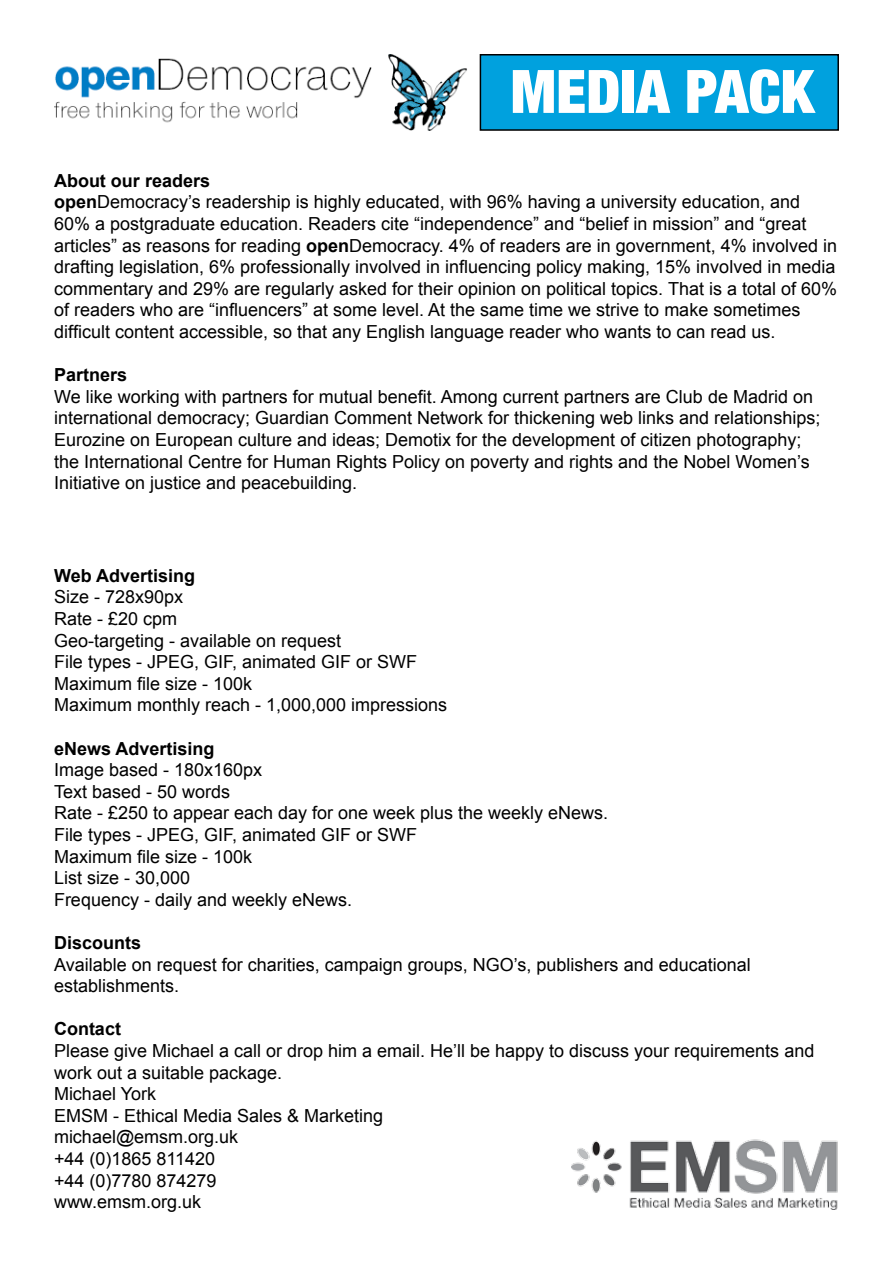
<style>
.page{position:relative;width:893px;height:1263px;background:#fff}
.page>*{position:absolute;margin:0;border:0;box-sizing:border-box;transform-origin:0 0}
.t1{font:900 condensed 60px "Helvetica Neue";color:#fff}
.t2{font:18px/21.6px "Arial";color:#000}
.t3{font:700 18px "Arial";color:#000}
.s1{font-weight:700}
</style>
<div class="page">
<img style="left:54px;top:54px;width:413px;height:77px">
<div style="left:480px;top:55px;width:358px;height:75px;background:#00a1de"></div>
<div style="left:480px;top:54px;width:359px;height:77px;border:2px solid #000"></div>
<img style="left:571px;top:1139px;width:267px;height:70px">
<h1 class="t1" style="left:511px;top:55px;width:305px">MEDIA PACK</h1>
<p class="t2" style="left:54px;top:170px;width:785px"><span class="s1">About our readers<br>open</span>Democracy’s readership is highly educated, with 96% having a university education, and 60% a postgraduate education. Readers cite “independence” and “belief in mission” and “great articles” as reasons for reading <span class="s1">open</span>Democracy. 4% of readers are in government, 4% involved in drafting legislation, 6% professionally involved in influencing policy making, 15% involved in media commentary and 29% are regularly asked for their opinion on political topics. That is a total of 60% of readers who are “influencers” at some level. At the same time we strive to make sometimes difficult content accessible, so that any English language reader who wants to can read us.</p>
<p class="t3" style="left:54px;top:363px;width:75px">Partners</p>
<p class="t2" style="left:54px;top:386px;width:768px">We like working with partners for mutual benefit. Among current partners are Club de Madrid on international democracy; Guardian Comment Network for thickening web links and relationships; Eurozine on European culture and ideas; Demotix for the development of citizen photography; the International Centre for Human Rights Policy on poverty and rights and the Nobel Women’s Initiative on justice and peacebuilding.</p>
<p class="t3" style="left:54px;top:563px;width:143px">Web Advertising</p>
<p class="t2" style="left:54px;top:586px;width:395px">Size - 728x90px<br>Rate - £20 cpm<br>Geo-targeting - available on request<br>File types - JPEG, GIF, animated GIF or SWF<br>Maximum file size - 100k<br>Maximum monthly reach - 1,000,000 impressions</p>
<p class="t3" style="left:54px;top:736px;width:162px">eNews Advertising</p>
<p class="t2" style="left:54px;top:759px;width:556px">Image based - 180x160px<br>Text based - 50 words<br>Rate - £250 to appear each day for one week plus the weekly eNews.<br>File types - JPEG, GIF, animated GIF or SWF<br>Maximum file size - 100k<br>List size - 30,000<br>Frequency - daily and weekly eNews.</p>
<p class="t3" style="left:54px;top:931px;width:89px">Discounts</p>
<p class="t2" style="left:54px;top:954px;width:698px">Available on request for charities, campaign groups, NGO’s, publishers and educational establishments.</p>
<p class="t3" style="left:54px;top:1017px;width:68px">Contact</p>
<p class="t2" style="left:54px;top:1040px;width:762px">Please give Michael a call or drop him a email. He’ll be happy to discuss your requirements and work out a suitable package.<br>Michael York<br>EMSM - Ethical Media Sales &amp; Marketing<br>michael@emsm.org.uk<br>+44 (0)1865 811420<br>+44 (0)7780 874279<br>www.emsm.org.uk</p>
</div>
